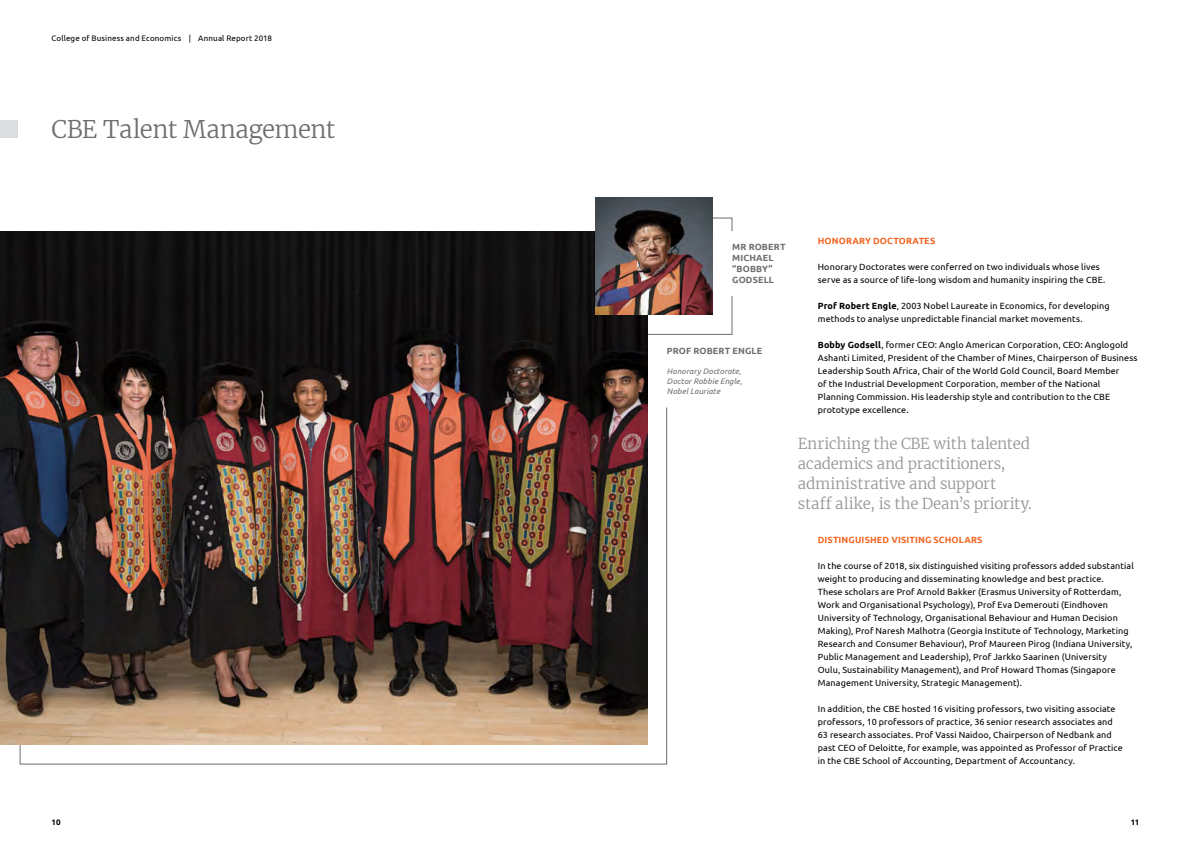
<style>
.page{position:relative;width:1191px;height:842px;background:#fff}
.page>*{position:absolute;margin:0;border:0;box-sizing:border-box;transform-origin:0 0}
.t1{font:300 24px "Merriweather";letter-spacing:-.015em;color:#6d6e71}
.t2{font:300 15px/20px "Merriweather";letter-spacing:-.005em;color:#939598}
.t3{font:9px/13px "Ubuntu";letter-spacing:.015em;color:#000}
.t4{font:700 9px "Ubuntu";letter-spacing:.015em;color:#f26522}
.t5{font:700 9px/11px "Ubuntu";letter-spacing:.015em;color:#6d6e71}
.t6{font:italic 8px/10px "Ubuntu";letter-spacing:.015em;color:#6d6e71}
.t7{font:8px "Ubuntu";letter-spacing:.015em;color:#000}
.t8{font:700 8px "Ubuntu";color:#000}
.s1{font-weight:700}
</style>
<div class="page">
<svg style="left:667px;top:218px;width:65px;height:117px"></svg>
<svg style="left:20px;top:315px;width:647px;height:449px"></svg>
<img style="left:0;top:231px;width:647px;height:513px">
<div style="left:0;top:120px;width:17px;height:17px;background:#dcddde"></div>
<img style="left:595px;top:198px;width:117px;height:117px">
<p class="t7" style="left:52px;top:33px;width:222px">College of Business and Economics | Annual Report 2018</p>
<h1 class="t1" style="left:52px;top:112px;width:285px">CBE Talent Management</h1>
<p class="t5" style="left:732px;top:241px;width:55px">MR ROBERT<br>MICHAEL “BOBBY”<br>GODSELL</p>
<p class="t5" style="left:667px;top:345px;width:97px">PROF ROBERT ENGLE</p>
<p class="t6" style="left:667px;top:366px;width:77px">Honorary Doctorate,<br>Doctor Robbie Engle,<br>Nobel Lauriate</p>
<p class="t4" style="left:817px;top:235px;width:119px">HONORARY DOCTORATES</p>
<p class="t3" style="left:817px;top:260px;width:289px">Honorary Doctorates were conferred on two individuals whose lives serve as a source of life-long wisdom and humanity inspiring the CBE.</p>
<p class="t3" style="left:817px;top:299px;width:293px"><span class="s1">Prof Robert Engle</span>, 2003 Nobel Laureate in Economics, for developing methods to analyse unpredictable financial market movements.</p>
<p class="t3" style="left:817px;top:338px;width:321px"><span class="s1">Bobby Godsell</span>, former CEO: Anglo American Corporation, CEO: Anglogold Ashanti Limited, President of the Chamber of Mines, Chairperson of Business Leadership South Africa, Chair of the World Gold Council, Board Member<br>of the Industrial Development Corporation, member of the National Planning Commission. His leadership style and contribution to the CBE prototype excellence.</p>
<h2 class="t2" style="left:798px;top:433px;width:235px">Enriching the CBE with talented academics and practitioners, administrative and support staff alike, is the Dean’s priority.</h2>
<p class="t4" style="left:817px;top:534px;width:166px">DISTINGUISHED VISITING SCHOLARS</p>
<p class="t3" style="left:817px;top:559px;width:317px">In the course of 2018, six distinguished visiting professors added substantial weight to producing and disseminating knowledge and best practice.<br>These scholars are Prof Arnold Bakker (Erasmus University of Rotterdam, Work and Organisational Psychology), Prof Eva Demerouti (Eindhoven University of Technology, Organisational Behaviour and Human Decision Making), Prof Naresh Malhotra (Georgia Institute of Technology, Marketing Research and Consumer Behaviour), Prof Maureen Pirog (Indiana University, Public Management and Leadership), Prof Jarkko Saarinen (University<br>Oulu, Sustainability Management), and Prof Howard Thomas (Singapore Management University, Strategic Management).</p>
<p class="t3" style="left:817px;top:702px;width:307px">In addition, the CBE hosted 16 visiting professors, two visiting associate professors, 10 professors of practice, 36 senior research associates and 63 research associates. Prof Vassi Naidoo, Chairperson of Nedbank and past CEO of Deloitte, for example, was appointed as Professor of Practice in the CBE School of Accounting, Department of Accountancy.</p>
<p class="t8" style="left:52px;top:817px;width:11px">10</p>
<p class="t8" style="left:1130px;top:817px;width:10px">11</p>
</div>
